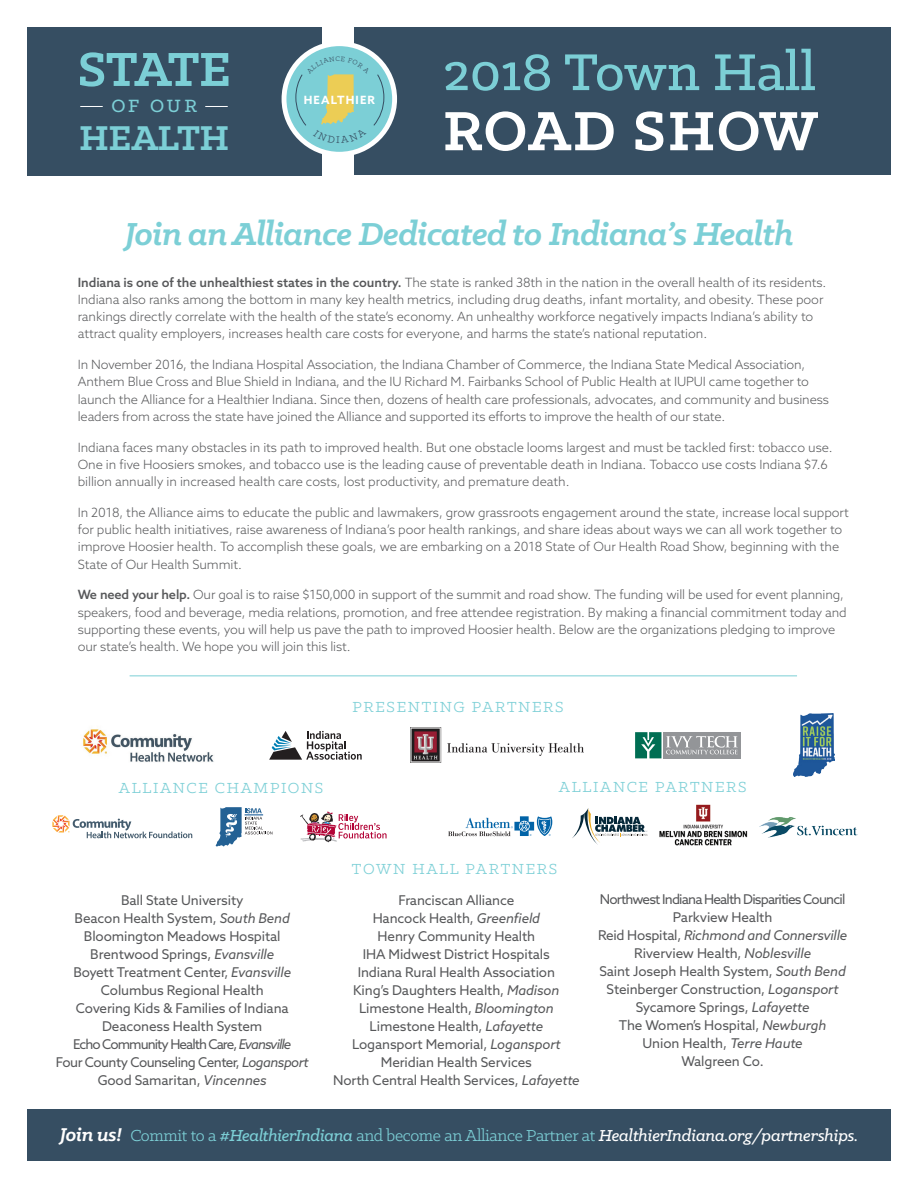
<style>
.page{position:relative;width:918px;height:1188px;background:#fff}
.page>*{position:absolute;margin:0;border:0;box-sizing:border-box;transform-origin:0 0}
.t1{font:700 62.55px "Klinic Slab";letter-spacing:.015em;color:#fff}
.t2{font:500 58.5px "Klinic Slab";color:#7ccfd6}
.t3{font:700 54px "Klinic Slab";letter-spacing:-.035em;color:#7ccfd6}
.t4{font:700 39px "Klinic Slab";letter-spacing:-.01em;color:#7ccfd6}
.t5{font:italic 700 36px "Klinic Slab";letter-spacing:-.015em;color:#7ccfd6}
.t6{font:500 20.1px "Klinic Slab";color:#7ccfd6}
.t7{font:18px "Klinic Slab";letter-spacing:-.02em;color:#7ccfd6}
.t8{font:16.5px "Klinic Slab";letter-spacing:.1em;color:#7ccfd6}
.t9{font:13.5px/18px "Azo Sans";letter-spacing:-.01em;color:#57585a;text-align:center}
.t10{font:300 12.75px/17.2px "Azo Sans";letter-spacing:-.01em;color:#57585a}
.t11{font:700 11.4px "Azo Sans";letter-spacing:.1em;color:#fff}
.s1{font-weight:500}
.s2{font-style:italic}
.s3{font-weight:700;font-style:italic;font-size:21px;color:#fff}
.s4{font-weight:500;font-style:italic}
.s5{font-weight:500;font-style:italic;color:#fff}
</style>
<div class="page">
<div style="left:354px;top:27px;width:537px;height:148px;background:#364e62"></div>
<div style="left:27px;top:27px;width:295px;height:148px;background:#364e62"></div>
<div style="left:282px;top:41px;width:115px;height:116px;background:#fff;border-radius:50%"></div>
<div style="left:286px;top:46px;width:106px;height:106px;background:#7ccfd6;border-radius:50%"></div>
<svg style="left:80px;top:106px;width:23px;height:1px"></svg>
<svg style="left:205px;top:106px;width:23px;height:1px"></svg>
<svg style="left:269px;top:731px;width:93px;height:29px"></svg>
<div style="left:663px;top:732px;width:78px;height:26px;background:#939598"></div>
<svg style="left:635px;top:732px;width:103px;height:26px"></svg>
<img style="left:83px;top:729px;width:131px;height:33px">
<img style="left:793px;top:714px;width:41px;height:63px">
<img style="left:410px;top:727px;width:173px;height:36px">
<hr style="left:130px;top:675px;width:667px;height:1px;background:#7ccfd6">
<div style="left:27px;top:1109px;width:864px;height:52px;background:#364e62"></div>
<svg style="left:52px;top:815px;width:140px;height:23px"></svg>
<svg style="left:300px;top:811px;width:87px;height:31px"></svg>
<svg style="left:216px;top:807px;width:56px;height:39px"></svg>
<svg style="left:448px;top:816px;width:104px;height:20px"></svg>
<img style="left:660px;top:804px;width:87px;height:42px">
<img style="left:760px;top:817px;width:97px;height:21px">
<svg style="left:572px;top:808px;width:76px;height:37px"></svg>
<svg style="left:295px;top:56px;width:90px;height:87px"></svg>
<h3 class="t3" style="left:78px;top:34px;width:155px">STATE</h3>
<h3 class="t4" style="left:79px;top:113px;width:152px">HEALTH</h3>
<h3 class="t6" style="left:111px;top:93px;width:87px">OF OUR</h3>
<p class="t11" style="left:304px;top:92px;width:73px">HEALTHIER</p>
<h2 class="t2" style="left:443px;top:34px;width:375px">2018 Town Hall</h2>
<h1 class="t1" style="left:443px;top:90px;width:376px">ROAD SHOW</h1>
<h3 class="t5" style="left:125px;top:210px;width:670px">Join an Alliance Dedicated to Indiana’s Health</h3>
<p class="t10" style="left:78px;top:273px;width:750px"><span class="s1">Indiana is one of the unhealthiest states in the country.</span> The state is ranked 38th in the nation in the overall health of its residents.<br>Indiana also ranks among the bottom in many key health metrics, including drug deaths, infant mortality, and obesity. These poor rankings directly correlate with the health of the state’s economy. An unhealthy workforce negatively impacts Indiana’s ability to attract quality employers, increases health care costs for everyone, and harms the state’s national reputation.</p>
<p class="t10" style="left:78px;top:356px;width:753px">In November 2016, the Indiana Hospital Association, the Indiana Chamber of Commerce, the Indiana State Medical Association, Anthem Blue Cross and Blue Shield in Indiana, and the IU Richard M. Fairbanks School of Public Health at IUPUI came together to launch the Alliance for a Healthier Indiana. Since then, dozens of health care professionals, advocates, and community and business leaders from across the state have joined the Alliance and supported its efforts to improve the health of our state.</p>
<p class="t10" style="left:78px;top:438px;width:757px">Indiana faces many obstacles in its path to improved health. But one obstacle looms largest and must be tackled first: tobacco use.<br>One in five Hoosiers smokes, and tobacco use is the leading cause of preventable death in Indiana. Tobacco use costs Indiana $7.6 billion annually in increased health care costs, lost productivity, and premature death.</p>
<p class="t10" style="left:78px;top:503px;width:773px">In 2018, the Alliance aims to educate the public and lawmakers, grow grassroots engagement around the state, increase local support for public health initiatives, raise awareness of Indiana’s poor health rankings, and share ideas about ways we can all work together to improve Hoosier health. To accomplish these goals, we are embarking on a 2018 State of Our Health Road Show, beginning with the State of Our Health Summit.</p>
<p class="t10" style="left:78px;top:586px;width:771px"><span class="s1">We need your help.</span> Our goal is to raise $150,000 in support of the summit and road show. The funding will be used for event planning, speakers, food and beverage, media relations, promotion, and free attendee registration. By making a financial commitment today and supporting these events, you will help us pave the path to improved Hoosier health. Below are the organizations pledging to improve our state’s health. We hope you will join this list.</p>
<p class="t8" style="left:352px;top:696px;width:213px">PRESENTING PARTNERS</p>
<p class="t8" style="left:119px;top:778px;width:206px">ALLIANCE CHAMPIONS</p>
<p class="t8" style="left:559px;top:776px;width:189px">ALLIANCE PARTNERS</p>
<p class="t8" style="left:352px;top:858px;width:207px">TOWN HALL PARTNERS</p>
<p class="t9" style="left:56px;top:891px;width:254px">Ball State University<br>Beacon Health System, <span class="s2">South Bend<br></span>Bloomington Meadows Hospital<br>Brentwood Springs, <span class="s2">Evansville<br></span>Boyett Treatment Center, <span class="s2">Evansville<br></span>Columbus Regional Health<br>Covering Kids &amp; Families of Indiana<br>Deaconess Health System<br>Echo Community Health Care, <span class="s2">Evansville<br></span>Four County Counseling Center, <span class="s2">Logansport<br></span>Good Samaritan, <span class="s2">Vincennes</span></p>
<p class="t9" style="left:598px;top:890px;width:251px">Northwest Indiana Health Disparities Council<br>Parkview Health<br>Reid Hospital, <span class="s2">Richmond and Connersville<br></span>Riverview Health, <span class="s2">Noblesville<br></span>Saint Joseph Health System, <span class="s2">South Bend<br></span>Steinberger Construction, <span class="s2">Logansport<br></span>Sycamore Springs, <span class="s2">Lafayette<br></span>The Women’s Hospital, <span class="s2">Newburgh<br></span>Union Health, <span class="s2">Terre Haute<br></span>Walgreen Co.</p>
<p class="t9" style="left:333px;top:891px;width:248px">Franciscan Alliance<br>Hancock Health, <span class="s2">Greenfield<br></span>Henry Community Health<br>IHA Midwest District Hospitals<br>Indiana Rural Health Association<br>King’s Daughters Health, <span class="s2">Madison<br></span>Limestone Health, <span class="s2">Bloomington<br></span>Limestone Health, <span class="s2">Lafayette<br></span>Logansport Memorial, <span class="s2">Logansport<br></span>Meridian Health Services<br>North Central Health Services, <span class="s2">Lafayette</span></p>
<h3 class="t7" style="left:60px;top:1124px;width:800px"><span class="s3">Join us!</span> Commit to a <span class="s4">#HealthierIndiana</span> and become an Alliance Partner at <span class="s5">HealthierIndiana.org/partnerships.</span></h3>
</div>
